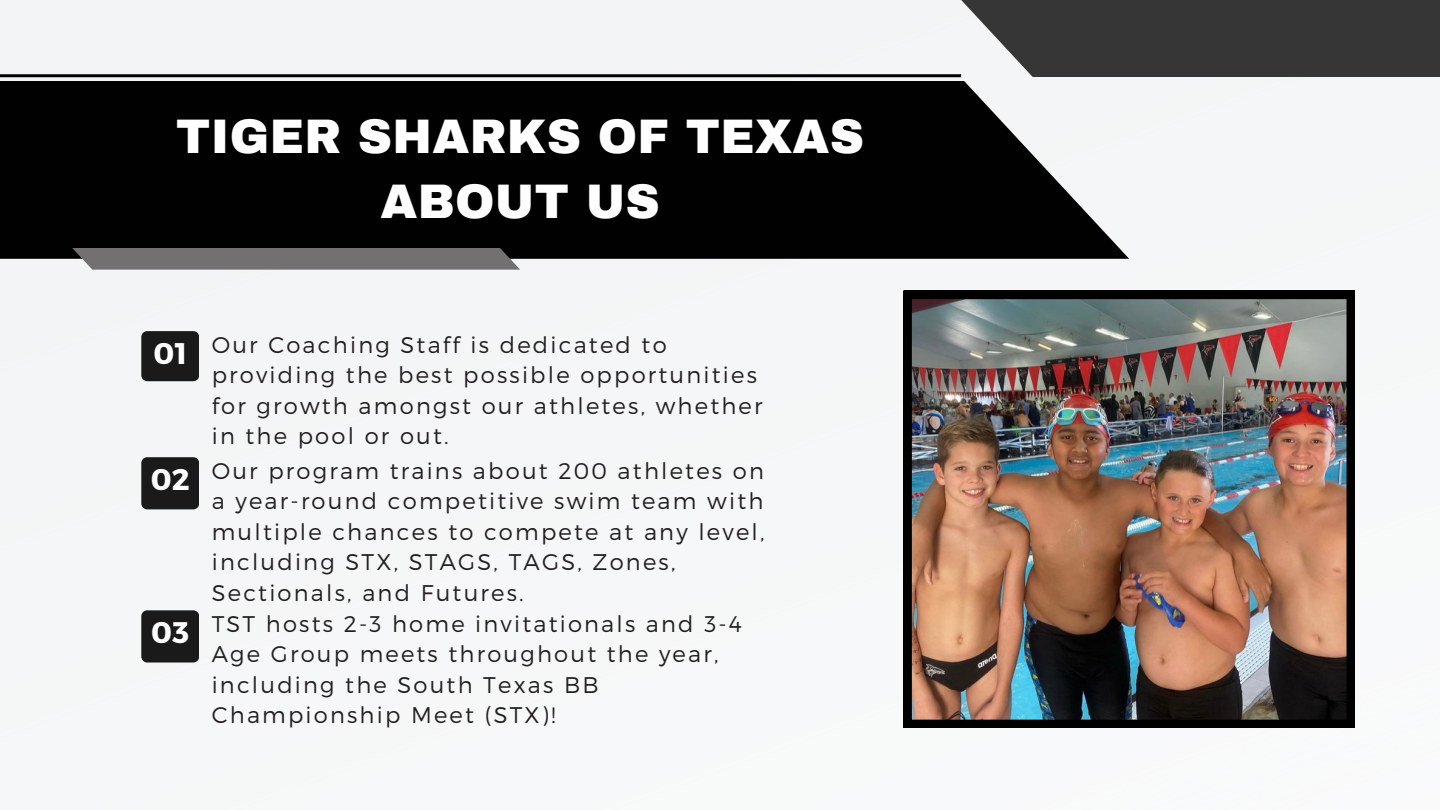
<style>
.page{position:relative;width:1440px;height:810px;background:#fff}
.page>*{position:absolute;margin:0;border:0;box-sizing:border-box;transform-origin:0 0}
.t1{font:900 47.5px/65.1px "Archivo";letter-spacing:.01em;color:#fff;text-align:center}
.t2{font:700 29.8px "Montserrat";color:#fff}
.t3{font:300 22.7px/30.4px "Montserrat";letter-spacing:.1em;color:#231f20}
.t4{font:300 22.6px/30.4px "Montserrat";letter-spacing:.1em;color:#231f20}
</style>
<div class="page">
<div style="left:0;top:0;width:1440px;height:728px;background:#f5f6f7"></div>
<svg style="left:0;top:81px;width:1129px;height:178px;background:#131313"></svg>
<div style="left:141px;top:331px;width:58px;height:50px;background:#1a1a1a"></div>
<svg style="left:72px;top:248px;width:448px;height:22px;background:#747272"></svg>
<div style="left:141px;top:457px;width:58px;height:52px;background:#1a1a1a"></div>
<div style="left:141px;top:610px;width:58px;height:53px;background:#1a1a1a"></div>
<div style="left:952px;top:0;width:488px;height:77px;background:#363636"></div>
<hr style="left:0;top:74px;width:961px;height:3px;background:#000">
<img style="left:904px;top:291px;width:451px;height:437px">
<p class="t1" style="left:176px;top:105px;width:689px">TIGER SHARKS OF TEXAS<br>ABOUT US</p>
<h1 class="t2" style="left:154px;top:334px;width:35px">01</h1>
<p class="t2" style="left:151px;top:460px;width:41px">02</p>
<p class="t2" style="left:151px;top:613px;width:39px">03</p>
<p class="t3" style="left:212px;top:328px;width:552px">Our Coaching Staff is dedicated to providing the best possible opportunities for growth amongst our athletes, whether in the pool or out.</p>
<p class="t3" style="left:212px;top:454px;width:554px">Our program trains about 200 athletes on a year-round competitive swim team with multiple chances to compete at any level, including STX, STAGS, TAGS, Zones, Sectionals, and Futures.</p>
<p class="t4" style="left:212px;top:608px;width:532px">TST hosts 2-3 home invitationals and 3-4<br>Age Group meets throughout the year, including the South Texas BB<br>Championship Meet (STX)!</p>
</div>
